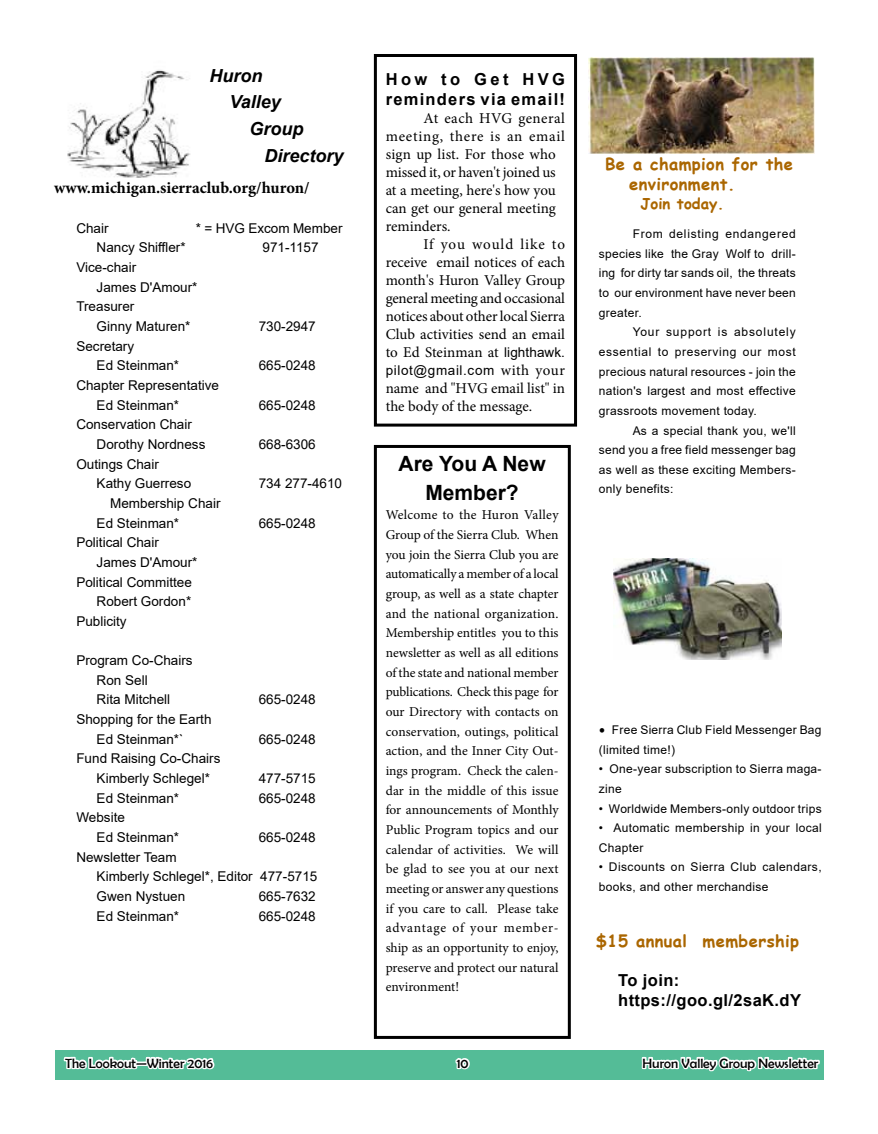
<style>
.page{position:relative;width:878px;height:1134px;background:#fff}
.page>*{position:absolute;margin:0;border:0;box-sizing:border-box;transform-origin:0 0}
.t1{font:700 21px/28.8px "Arial";color:#000;text-align:center}
.t2{font:italic 700 18px "Arial";color:#000}
.t3{font:700 16.5px/19.6px "Comic Sans MS";letter-spacing:.025em;color:#a60}
.t4{font:700 16.5px "Minion Pro";color:#000}
.t5{font:700 16.5px/19.6px "Arial";letter-spacing:.075em;color:#000}
.t6{font:700 16.5px/19.6px "Arial";letter-spacing:.025em;color:#000}
.t7{font:15px/18px "Minion Pro";color:#000}
.t8{font:700 15px "Comic Sans MS";color:#a60}
.t9{font:13.5px/19.6px "Minion Pro";letter-spacing:-.005em;color:#000;text-align:justify}
.t10{font:13.5px/19.6px "Arial";color:#000}
.t11{font:13.5px "Berlin Sans FB";color:#000}
.t12{font:13.5px "Arial";letter-spacing:.045em;color:#000}
.t13{font:12px/19.6px "Arial";letter-spacing:.025em;color:#000}
.s1{font-family:"Arial";font-size:13.5px}
.s2{font-family:"Minion Pro";font-size:15px}
.s3{font-family:"Minion Pro";font-weight:700;font-size:16.5px}
</style>
<div class="page">
<div style="left:56px;top:1050px;width:768px;height:30px;background:#54bc97"></div>
<svg style="left:63px;top:1056px;width:152px;height:14px"></svg>
<svg style="left:455px;top:1058px;width:15px;height:12px"></svg>
<svg style="left:641px;top:1056px;width:179px;height:16px"></svg>
<div style="left:374px;top:54px;width:203px;height:373px;border:3px solid #000"></div>
<div style="left:374px;top:445px;width:197px;height:594px;border:3px solid #000"></div>
<img style="left:67px;top:70px;width:124px;height:107px">
<img style="left:588px;top:57px;width:226px;height:97px">
<img style="left:613px;top:558px;width:168px;height:102px">
<h2 class="t2" style="left:209px;top:63px;width:54px">Huron</h2>
<h2 class="t2" style="left:229px;top:90px;width:53px">Valley</h2>
<h2 class="t2" style="left:249px;top:117px;width:55px">Group</h2>
<h2 class="t2" style="left:264px;top:144px;width:81px">Directory</h2>
<p class="t4" style="left:54px;top:177px;width:257px">www.michigan.sierraclub.org/huron/</p>
<p class="t10" style="left:76px;top:218px;width:34px">Chair</p>
<p class="t10" style="left:196px;top:218px;width:148px">* = HVG Excom Member</p>
<p class="t10" style="left:97px;top:238px;width:90px">Nancy Shiffler*</p>
<p class="t10" style="left:262px;top:238px;width:58px">971-1157</p>
<p class="t10" style="left:76px;top:257px;width:61px">Vice-chair</p>
<p class="t10" style="left:97px;top:277px;width:102px">James D'Amour*</p>
<p class="t10" style="left:76px;top:297px;width:60px">Treasurer</p>
<p class="t10" style="left:97px;top:316px;width:95px">Ginny Maturen*</p>
<p class="t10" style="left:259px;top:316px;width:59px">730-2947</p>
<p class="t10" style="left:97px;top:336px;width:84px;text-indent:-20px">Secretary<br>Ed Steinman*</p>
<p class="t10" style="left:259px;top:356px;width:59px">665-0248</p>
<p class="t10" style="left:97px;top:375px;width:124px;text-indent:-20px">Chapter Representative<br>Ed Steinman*</p>
<p class="t10" style="left:97px;top:415px;width:110px;text-indent:-20px">Conservation Chair<br>Dorothy Nordness</p>
<p class="t10" style="left:97px;top:454px;width:96px;text-indent:-20px">Outings Chair<br>Kathy Guerreso</p>
<p class="t10" style="left:97px;top:493px;width:125px;text-indent:14px">Membership Chair<br>Ed Steinman*</p>
<p class="t10" style="left:76px;top:533px;width:84px">Political Chair</p>
<p class="t10" style="left:97px;top:552px;width:102px">James D'Amour*</p>
<p class="t10" style="left:76px;top:572px;width:117px">Political Committee</p>
<p class="t10" style="left:97px;top:592px;width:96px">Robert Gordon*</p>
<p class="t10" style="left:76px;top:611px;width:52px">Publicity</p>
<p class="t10" style="left:97px;top:651px;width:98px;text-indent:-20px">Program Co-Chairs<br>Ron Sell<br>Rita Mitchell</p>
<p class="t10" style="left:76px;top:710px;width:137px;text-align:center">Shopping for the Earth<br>Ed Steinman*`</p>
<p class="t10" style="left:97px;top:749px;width:125px;text-indent:-20px">Fund Raising Co-Chairs<br>Kimberly Schlegel*</p>
<p class="t10" style="left:259px;top:395px;width:59px">665-0248</p>
<p class="t10" style="left:259px;top:434px;width:59px">668-6306</p>
<p class="t10" style="left:259px;top:474px;width:85px">734 277-4610</p>
<p class="t10" style="left:259px;top:513px;width:59px">665-0248</p>
<p class="t10" style="left:259px;top:690px;width:59px">665-0248</p>
<p class="t10" style="left:259px;top:729px;width:59px">665-0248</p>
<p class="t10" style="left:259px;top:768px;width:59px">477-5715</p>
<p class="t10" style="left:97px;top:788px;width:84px">Ed Steinman*</p>
<p class="t10" style="left:259px;top:788px;width:59px">665-0248</p>
<p class="t10" style="left:97px;top:808px;width:84px;text-indent:-20px">Website<br>Ed Steinman*</p>
<p class="t10" style="left:259px;top:827px;width:59px">665-0248</p>
<p class="t10" style="left:97px;top:847px;width:222px;text-indent:-20px">Newsletter Team<br>Kimberly Schlegel*, Editor 477-5715<br>Gwen Nystuen</p>
<p class="t10" style="left:259px;top:886px;width:59px">665-7632</p>
<p class="t10" style="left:97px;top:906px;width:84px">Ed Steinman*</p>
<p class="t10" style="left:259px;top:906px;width:59px">665-0248</p>
<p class="t5" style="left:385px;top:70px;width:181px">How to Get HVG reminders via email!</p>
<p class="t7" style="left:385px;top:109px;width:181px;text-indent:38px">At each HVG general meeting, there is an email sign up list. For those who missed it, or haven't joined us at a meeting, here's how you can get our general meeting reminders.</p>
<p class="t7" style="left:385px;top:235px;width:181px;text-align:justify;text-indent:38px">If you would like to receive email notices of each month's Huron Valley Group general meeting and occasional notices about other local Sierra Club activities send an email to Ed Steinman at <span class="s1">lighthawk.</span></p>
<p class="t12" style="left:385px;top:361px;width:181px">pilot@gmail.com <span class="s2">with your</span></p>
<p class="t7" style="left:385px;top:379px;width:181px">name and "HVG email list" in the body of the message.</p>
<h1 class="t1" style="left:398px;top:450px;width:149px">Are You A New<br>Member?</h1>
<p class="t9" style="left:385px;top:505px;width:174px">Welcome to the Huron Valley Group of the Sierra Club. When you join the Sierra Club you are automatically a member of a local group, as well as a state chapter and the national organization.<br>Membership entitles you to this newsletter as well as all editions of the state and national member publications. Check this page for our Directory with contacts on conservation, outings, political action, and the Inner City Out&shy;ings program. Check the calen&shy;dar in the middle of this issue for announcements of Monthly Public Program topics and our calendar of activities. We will be glad to see you at our next meeting or answer any questions if you care to call. Please take advantage of your member&shy;ship as an opportunity to enjoy, preserve and protect our natural environment!</p>
<p class="t3" style="left:629px;top:154px;width:165px;text-indent:-24px">Be a champion for the environment.</p>
<p class="t8" style="left:640px;top:193px;width:85px">Join today.</p>
<p class="t13" style="left:599px;top:224px;width:198px;text-align:justify;text-indent:34px">From delisting endangered species like the Gray Wolf to drill&shy;ing for dirty tar sands oil, the threats to our environment have never been greater.</p>
<p class="t13" style="left:599px;top:322px;width:198px;text-align:justify;text-indent:34px">Your support is absolutely essential to preserving our most precious natural resources - join the nation's largest and most effective grassroots movement today.</p>
<p class="t13" style="left:599px;top:420px;width:198px;text-align:justify;text-indent:34px">As a special thank you, we'll send you a free field messenger bag as well as these exciting Members&shy;only benefits:</p>
<p class="t13" style="left:599px;top:720px;width:224px"><span class="s3">•</span> Free Sierra Club Field Messenger Bag (limited time!)</p>
<p class="t13" style="left:599px;top:759px;width:224px">• One-year subscription to Sierra maga&shy;zine</p>
<p class="t13" style="left:599px;top:798px;width:224px">• Worldwide Members-only outdoor trips</p>
<p class="t13" style="left:599px;top:818px;width:224px">• Automatic membership in your local<br>Chapter</p>
<p class="t13" style="left:599px;top:857px;width:224px">• Discounts on Sierra Club calendars, books, and other merchandise</p>
<p class="t3" style="left:595px;top:931px;width:205px">$15 annual membership</p>
<p class="t6" style="left:618px;top:971px;width:184px">To join: https://goo.gl/2saK.dY</p>
<p class="t11" style="left:65px;top:1056px;width:150px">The Lookout—Winter 2016</p>
<p class="t11" style="left:457px;top:1056px;width:13px">10</p>
<p class="t11" style="left:642px;top:1056px;width:177px">Huron Valley Group Newsletter</p>
</div>
